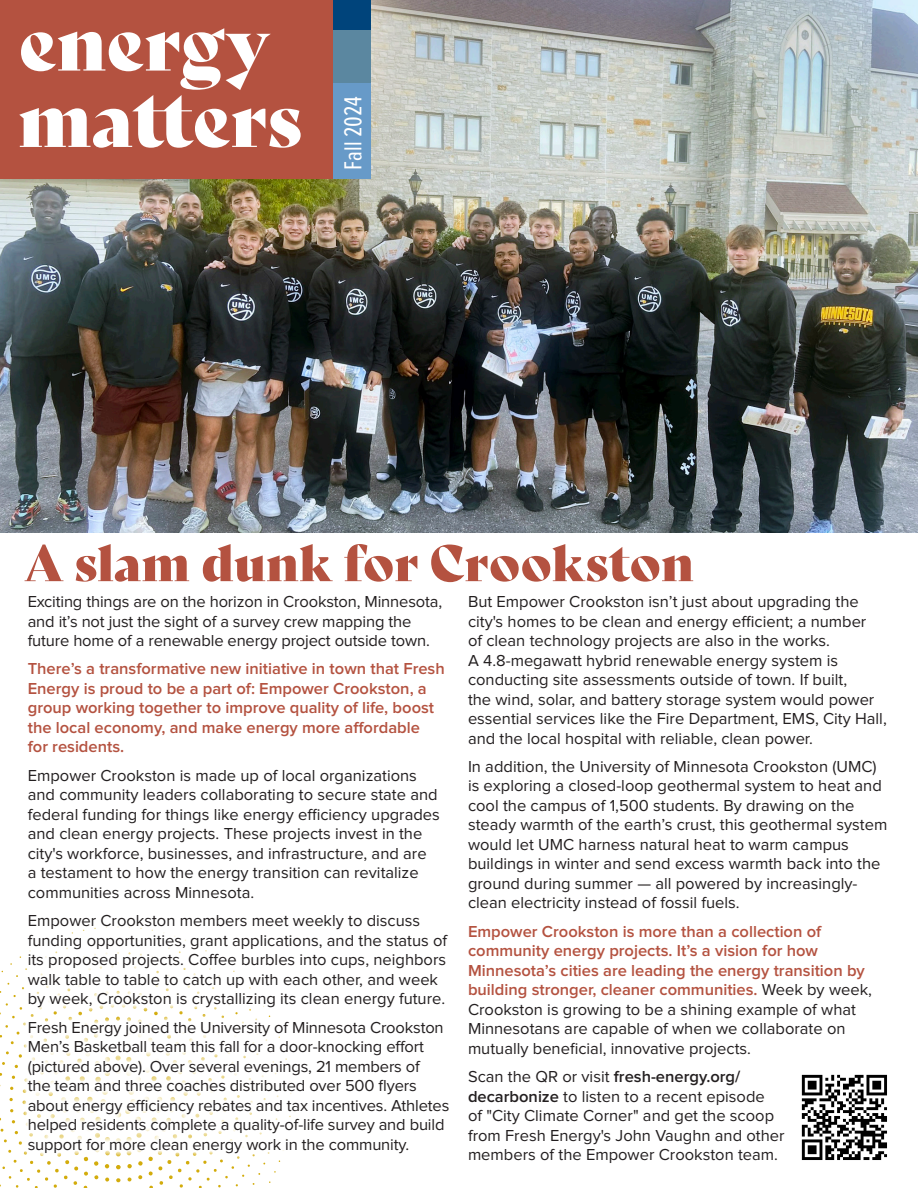
<style>
.page{position:relative;width:918px;height:1188px;background:#fff}
.page>*{position:absolute;margin:0;border:0;box-sizing:border-box;transform-origin:0 0}
.Headline{font:75px "Bely Display";color:#fff}
.Headline-2{font:49.5px "Bely Display";color:#b45240}
.Headline-3{font:25.5px "Proxima Nova Ex Cn";color:#fff}
.ED_Letter_Body_Copy{font:16.5px/19.5px "Proxima Nova";color:#231f20}
.ED_Letter_Body_Copy-2{font:600 16.5px/19.5px "Proxima Nova";color:#b45240}
.s1{font-weight:400;color:#231f20}
.s2{font-weight:600}
</style>
<div class="page">
<svg style="left:10px;top:995px;width:217px;height:193px"></svg>
<img style="left:0;top:0;width:918px;height:532px">
<div style="left:18px;top:586px;width:878px;height:587px;background:#fff"></div>
<img style="left:801px;top:1074px;width:86px;height:86px">
<div style="left:0;top:0;width:334px;height:179px;background:#b45240"></div>
<div style="left:334px;top:83px;width:37px;height:96px;background:#679ac8"></div>
<div style="left:334px;top:29px;width:37px;height:54px;background:#5b87a0"></div>
<div style="left:334px;top:0;width:37px;height:29px;background:#00447b"></div>
<p class="Headline" style="left:18px;top:-17px;width:254px">energy</p>
<p class="Headline" style="left:18px;top:59px;width:285px">matters</p>
<p class="Headline-3" style="left:335px;top:170px;width:75px;rotate:-90deg">Fall 2024</p>
<p class="Headline-2" style="left:25px;top:523px;width:671px">A slam dunk for Crookston</p>
<p class="ED_Letter_Body_Copy" style="left:28px;top:592px;width:416px">Exciting things are on the horizon in Crookston, Minnesota, and it’s not just the sight of a survey crew mapping the future home of a renewable energy project outside town.</p>
<p class="ED_Letter_Body_Copy-2" style="left:28px;top:660px;width:419px">There’s a transformative new initiative in town that Fresh Energy is proud to be a part of: Empower Crookston, a group working together to improve quality of life, boost the local economy, and make energy more affordable<br>for residents.</p>
<p class="ED_Letter_Body_Copy" style="left:28px;top:766px;width:414px">Empower Crookston is made up of local organizations and community leaders collaborating to secure state and federal funding for things like energy efficiency upgrades and clean energy projects. These projects invest in the city's workforce, businesses, and infrastructure, and are<br>a testament to how the energy transition can revitalize communities across Minnesota.</p>
<p class="ED_Letter_Body_Copy" style="left:28px;top:912px;width:421px">Empower Crookston members meet weekly to discuss funding opportunities, grant applications, and the status of its proposed projects. Coffee burbles into cups, neighbors walk table to table to catch up with each other, and week by week, Crookston is crystallizing its clean energy future.</p>
<p class="ED_Letter_Body_Copy" style="left:28px;top:1018px;width:423px">Fresh Energy joined the University of Minnesota Crookston Men’s Basketball team this fall for a door-knocking effort (pictured above). Over several evenings, 21 members of<br>the team and three coaches distributed over 500 flyers about energy efficiency rebates and tax incentives. Athletes helped residents complete a quality-of-life survey and build support for more clean energy work in the community.</p>
<p class="ED_Letter_Body_Copy" style="left:468px;top:592px;width:420px">But Empower Crookston isn’t just about upgrading the city's homes to be clean and energy efficient; a number<br>of clean technology projects are also in the works.<br>A 4.8-megawatt hybrid renewable energy system is conducting site assessments outside of town. If built,<br>the wind, solar, and battery storage system would power essential services like the Fire Department, EMS, City Hall, and the local hospital with reliable, clean power.</p>
<p class="ED_Letter_Body_Copy" style="left:468px;top:757px;width:421px">In addition, the University of Minnesota Crookston (UMC) is exploring a closed-loop geothermal system to heat and cool the campus of 1,500 students. By drawing on the steady warmth of the earth’s crust, this geothermal system would let UMC harness natural heat to warm campus buildings in winter and send excess warmth back into the ground during summer — all powered by increasingly&shy;clean electricity instead of fossil fuels.</p>
<p class="ED_Letter_Body_Copy-2" style="left:468px;top:922px;width:405px">Empower Crookston is more than a collection of community energy projects. It’s a vision for how Minnesota’s cities are leading the energy transition by building stronger, cleaner communities. <span class="s1">Week by week, Crookston is growing to be a shining example of what Minnesotans are capable of when we collaborate on mutually beneficial, innovative projects.</span></p>
<p class="ED_Letter_Body_Copy" style="left:468px;top:1068px;width:318px">Scan the QR or visit <span class="s2">fresh-energy.org/ decarbonize</span> to listen to a recent episode<br>of "City Climate Corner" and get the scoop from Fresh Energy's John Vaughn and other members of the Empower Crookston team.</p>
</div>
